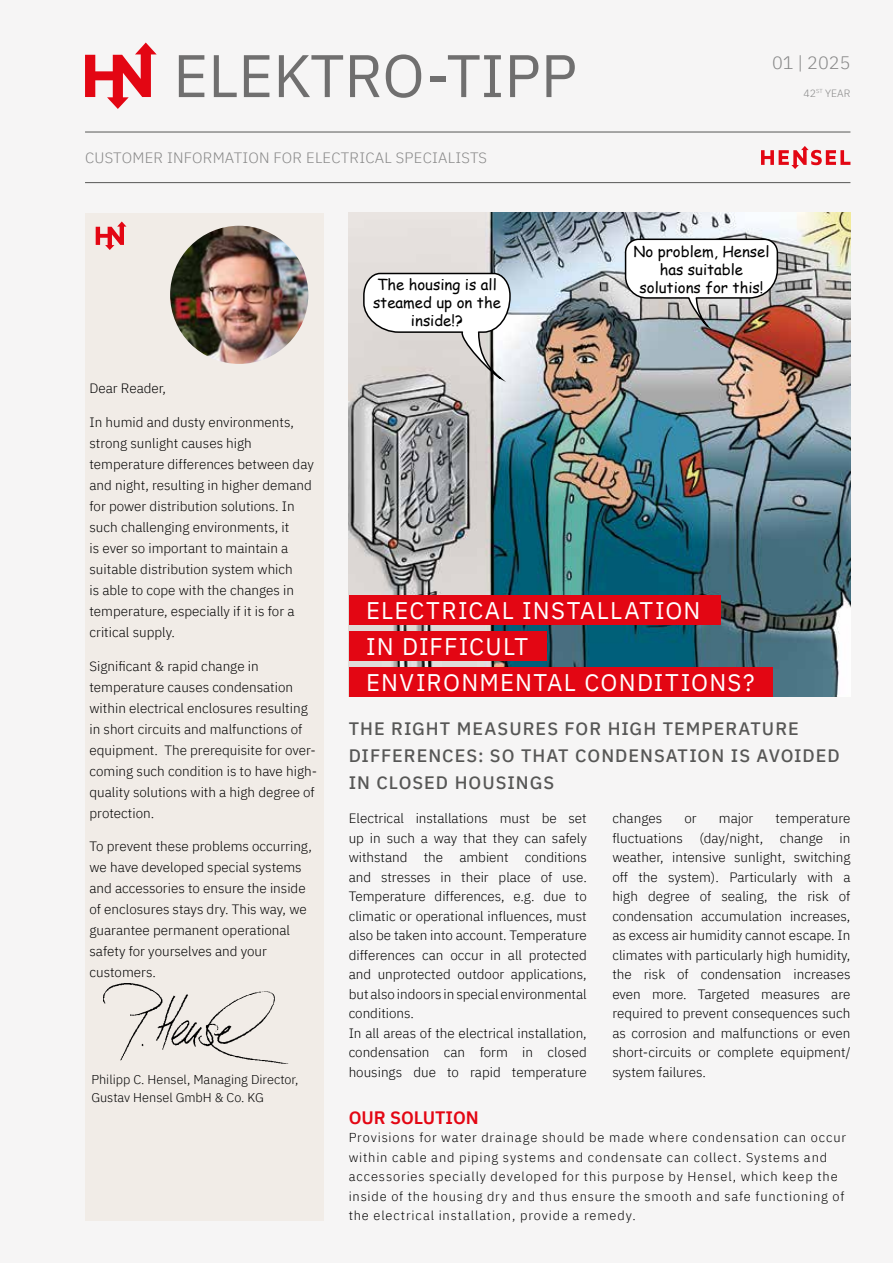
<style>
.page{position:relative;width:893px;height:1263px;background:#f6f5f5}
.page>*{position:absolute;margin:0;border:0;box-sizing:border-box;transform-origin:0 0}
.t1{font:60px "IBM Plex Sans";color:#706f6f}
.t2{font:24px/36px "IBM Plex Sans";letter-spacing:.05em;color:#fff}
.t3{font:500 18px/27px "IBM Plex Sans";letter-spacing:.055em;color:#575756}
.t4{font:600 18px "IBM Plex Sans";color:#e30613}
.t5{font:300 18px "IBM Plex Sans";color:#878787}
.t6{font:15px/18px "Comic Sans MS";color:#000;text-align:center}
.t7{font:300 15px "IBM Plex Sans";letter-spacing:.015em;color:#878787}
.t8{font:300 13.5px/19.5px "IBM Plex Sans";color:#000}
.t9{font:300 12.9px/19.5px "IBM Plex Sans";letter-spacing:.065em;color:#000}
.t10{font:300 12.75px/18px "IBM Plex Sans";color:#000}
.t11{font:300 10.5px "IBM Plex Sans";color:#878787}
</style>
<div class="page">
<img style="left:349px;top:213px;width:501px;height:484px">
<hr style="left:85px;top:132px;width:765px;height:1px;background:#575756">
<svg style="left:85px;top:43px;width:72px;height:66px"></svg>
<div style="left:85px;top:213px;width:238px;height:1007px;background:#f1ece7"></div>
<svg style="left:761px;top:146px;width:89px;height:23px"></svg>
<hr style="left:85px;top:182px;width:765px;height:1px;background:#575756">
<img style="left:170px;top:226px;width:138px;height:138px;border-radius:69px">
<svg style="left:96px;top:221px;width:30px;height:29px"></svg>
<div style="left:349px;top:667px;width:424px;height:30px;background:#e30613"></div>
<div style="left:349px;top:631px;width:197px;height:30px;background:#e30613"></div>
<div style="left:349px;top:595px;width:371px;height:30px;background:#e30613"></div>
<img style="left:103px;top:983px;width:181px;height:80px">
<svg style="left:362px;top:272px;width:149px;height:111px"></svg>
<svg style="left:624px;top:238px;width:155px;height:93px"></svg>
<h1 class="t1" style="left:173px;top:30px;width:405px">ELEKTRO-TIPP</h1>
<h3 class="t5" style="left:772px;top:49px;width:80px">01 | 2025</h3>
<p class="t11" style="left:804px;top:85px;width:48px">42<sup>ST</sup> YEAR</p>
<p class="t7" style="left:85px;top:147px;width:404px">CUSTOMER INFORMATION FOR ELECTRICAL SPECIALISTS</p>
<p class="t6" style="left:373px;top:275px;width:129px">The housing is all steamed up on the inside!?</p>
<p class="t6" style="left:633px;top:242px;width:138px">No problem, Hensel has suitable solutions for this!</p>
<p class="t8" style="left:90px;top:377px;width:78px">Dear Reader,</p>
<p class="t8" style="left:90px;top:410px;width:226px;line-height:21px">In humid and dusty environments, strong sunlight causes high temperature differences between day and night, resulting in higher demand for power distribution solutions. In such challenging environments, it<br>is ever so important to maintain a suitable distribution system which<br>is able to cope with the changes in temperature, especially if it is for a critical supply.</p>
<p class="t8" style="left:90px;top:654px;width:229px;line-height:21px">Significant &amp; rapid change in temperature causes condensation within electrical enclosures resulting in short circuits and malfunctions of equipment. The prerequisite for over&shy;coming such condition is to have high&shy;quality solutions with a high degree of protection.</p>
<p class="t8" style="left:90px;top:835px;width:224px;line-height:21px">To prevent these problems occurring, we have developed special systems and accessories to ensure the inside of enclosures stays dry. This way, we guarantee permanent operational safety for yourselves and your customers.</p>
<p class="t10" style="left:91px;top:1069px;width:209px">Philipp C. Hensel, Managing Director,<br>Gustav Hensel GmbH &amp; Co. KG</p>
<h2 class="t2" style="left:366px;top:590px;width:390px">ELECTRICAL INSTALLATION<br>IN DIFFICULT<br>ENVIRONMENTAL CONDITIONS?</h2>
<h3 class="t3" style="left:349px;top:713px;width:493px">THE RIGHT MEASURES FOR HIGH TEMPERATURE<br>DIFFERENCES: SO THAT CONDENSATION IS AVOIDED<br>IN CLOSED HOUSINGS</h3>
<p class="t8" style="left:349px;top:808px;width:240px">Electrical installations must be set up in such a way that they can safely withstand the ambient conditions and stresses in their place of use.<br>Temperature differences, e.g. due to climatic or operational influences, must also be taken into account. Temperature differences can occur in all protected and unprotected outdoor applications, but also indoors in special environmental conditions.<br>In all areas of the electrical installation, condensation can form in closed housings due to rapid temperature</p>
<p class="t8" style="left:612px;top:808px;width:51px">changes</p>
<p class="t8" style="left:684px;top:808px;width:14px">or</p>
<p class="t8" style="left:719px;top:808px;width:36px">major</p>
<p class="t8" style="left:612px;top:808px;width:240px;text-align:justify;text-indent:163px">temperature fluctuations (day/night, change in weather, intensive sunlight, switching off the system). Particularly with a high degree of sealing, the risk of condensation accumulation increases, as excess air humidity cannot escape. In climates with particularly high humidity, the risk of condensation increases even more. Targeted measures are required to prevent consequences such as corrosion and malfunctions or even short-circuits or complete equipment/ system failures.</p>
<h3 class="t4" style="left:349px;top:1103px;width:132px">OUR SOLUTION</h3>
<p class="t9" style="left:349px;top:1127px;width:499px">Provisions for water drainage should be made where condensation can occur within cable and piping systems and condensate can collect. Systems and accessories specially developed for this purpose by Hensel, which keep the inside of the housing dry and thus ensure the smooth and safe functioning of the electrical installation, provide a remedy.</p>
</div>
